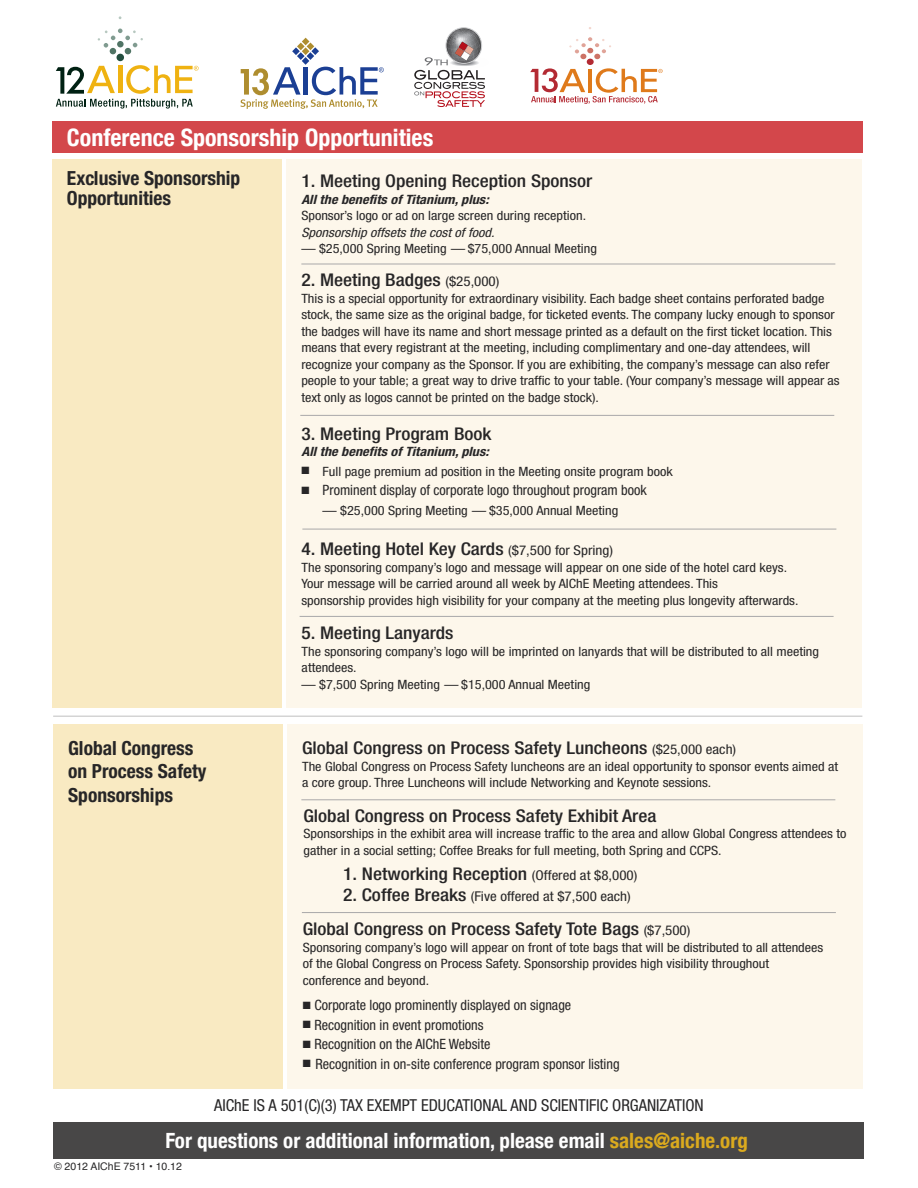
<style>
.page{position:relative;width:918px;height:1188px;background:#fff}
.page>*{position:absolute;margin:0;border:0;box-sizing:border-box;transform-origin:0 0}
.t1{font:700 condensed 24px "Helvetica Neue";color:#fff}
.t2{font:700 condensed 21px "Helvetica Neue";color:#fff}
.t3{font:700 condensed 19.5px/23.4px "Helvetica Neue";color:#272627}
.t4{font:500 condensed 17.55px "Helvetica Neue";color:#272627;scale:1.11 1}
.t5{font:condensed 16.5px "Helvetica Neue";color:#272627}
.t6{font:condensed 14.25px "Helvetica Neue";color:#272627}
.t7{font:condensed 13.5px "Helvetica Neue";color:#272627;scale:1.11 1}
.t8{font:condensed 12.9px/16.5px "Helvetica Neue";color:#272627;scale:1.11 1}
.t9{font:italic 700 condensed 12.9px "Helvetica Neue";letter-spacing:.005em;color:#272627;scale:1.11 1}
.t10{font:italic condensed 12.9px "Helvetica Neue";letter-spacing:.005em;color:#272627;scale:1.11 1}
.t11{font:10.5px "Helvetica";color:#272627}
.s1{font-style:italic}
.s2{font-weight:400;font-size:13.5px}
.s3{font-weight:500;font-size:17.55px}
.s4{color:#dbaa1e}
</style>
<div class="page">
<div style="left:287px;top:724px;width:576px;height:365px;background:#fdf7eb"></div>
<div style="left:53px;top:724px;width:230px;height:365px;background:#f9eac2"></div>
<div style="left:287px;top:159px;width:575px;height:549px;background:#fdf7eb"></div>
<div style="left:52px;top:159px;width:230px;height:549px;background:#f9eac2"></div>
<div style="left:52px;top:122px;width:810px;height:31px;background:#d3474b"></div>
<hr style="left:53px;top:715px;width:809px;height:2px;background:#d4d4d4">
<hr style="left:301px;top:264px;width:534px;height:1px;background:#a9a8a9">
<hr style="left:300px;top:415px;width:534px;height:1px;background:#a9a8a9">
<hr style="left:302px;top:529px;width:534px;height:1px;background:#a9a8a9">
<hr style="left:300px;top:616px;width:534px;height:1px;background:#a9a8a9">
<hr style="left:302px;top:912px;width:534px;height:1px;background:#a9a8a9">
<hr style="left:301px;top:800px;width:534px;height:1px;background:#a9a8a9">
<svg style="left:240px;top:38px;width:144px;height:71px"></svg>
<div style="left:587px;top:59px;width:7px;height:6px;background:#b32a33;border-radius:50%"></div>
<svg style="left:569px;top:37px;width:42px;height:22px"></svg>
<svg style="left:530px;top:68px;width:133px;height:36px"></svg>
<svg style="left:414px;top:28px;width:71px;height:79px"></svg>
<div style="left:54px;top:1122px;width:810px;height:37px;background:#484747"></div>
<div style="left:117px;top:54px;width:7px;height:7px;background:#224e3f;border-radius:50%"></div>
<svg style="left:98px;top:29px;width:45px;height:25px"></svg>
<svg style="left:56px;top:65px;width:143px;height:44px"></svg>
<h1 class="t1" style="left:67px;top:122px;width:368px">Conference Sponsorship Opportunities</h1>
<h3 class="t3" style="left:67px;top:170px;width:175px;line-height:19.5px">Exclusive Sponsorship<br>Opportunities</h3>
<h3 class="t3" style="left:68px;top:738px;width:140px">Global Congress on Process Safety<br>Sponsorships</h3>
<h3 class="t4" style="left:301px;top:174px;width:264px">1. Meeting Opening Reception Sponsor</h3>
<p class="t9" style="left:301px;top:194px;width:170px">All the benefits of Titanium, plus:</p>
<p class="t8" style="left:301px;top:208px;width:258px">Sponsor’s logo or ad on large screen during reception.</p>
<p class="t10" style="left:301px;top:227px;width:176px">Sponsorship offsets the cost of food.</p>
<p class="t8" style="left:301px;top:241px;width:268px">— $25,000 Spring Meeting <span class="s1">—</span> $75,000 Annual Meeting</p>
<h3 class="t4" style="left:301px;top:273px;width:180px">2. Meeting Badges <span class="s2">($25,000)</span></h3>
<p class="t8" style="left:301px;top:291px;width:487px">This is a special opportunity for extraordinary visibility. Each badge sheet contains perforated badge stock, the same size as the original badge, for ticketed events. The company lucky enough to sponsor the badges will have its name and short message printed as a default on the first ticket location. This means that every registrant at the meeting, including complimentary and one-day attendees, will recognize your company as the Sponsor. If you are exhibiting, the company’s message can also refer people to your table; a great way to drive traffic to your table. (Your company’s message will appear as text only as logos cannot be printed on the badge stock).</p>
<h3 class="t4" style="left:302px;top:427px;width:173px">3. Meeting Program Book</h3>
<p class="t9" style="left:302px;top:447px;width:170px">All the benefits of Titanium, plus:</p>
<p class="t8" style="left:302px;top:464px;width:336px">■ Full page premium ad position in the Meeting onsite program book</p>
<p class="t6" style="left:302px;top:485px;width:347px">■ Prominent display of corporate logo throughout program book</p>
<p class="t8" style="left:323px;top:503px;width:268px">— $25,000 Spring Meeting <span class="s1">—</span> $35,000 Annual Meeting</p>
<h3 class="t4" style="left:302px;top:543px;width:282px">4. Meeting Hotel Key Cards <span class="s2">($7,500 for Spring)</span></h3>
<p class="t8" style="left:302px;top:560px;width:449px">The sponsoring company’s logo and message will appear on one side of the hotel card keys.<br>Your message will be carried around all week by AIChE Meeting attendees. This<br>sponsorship provides high visibility for your company at the meeting plus longevity afterwards.</p>
<h3 class="t4" style="left:302px;top:627px;width:138px">5. Meeting Lanyards</h3>
<p class="t8" style="left:302px;top:644px;width:468px">The sponsoring company’s logo will be imprinted on lanyards that will be distributed to all meeting attendees.</p>
<p class="t8" style="left:302px;top:677px;width:262px">— $7,500 Spring Meeting <span class="s1">—</span> $15,000 Annual Meeting</p>
<h3 class="t4" style="left:302px;top:742px;width:393px">Global Congress on Process Safety Luncheons <span class="s2">($25,000 each)</span></h3>
<p class="t8" style="left:302px;top:759px;width:485px">The Global Congress on Process Safety luncheons are an ideal opportunity to sponsor events aimed at a core group. Three Luncheons will include Networking and Keynote sessions.</p>
<h3 class="t4" style="left:304px;top:809px;width:319px">Global Congress on Process Safety Exhibit Area</h3>
<p class="t8" style="left:304px;top:827px;width:491px">Sponsorships in the exhibit area will increase traffic to the area and allow Global Congress attendees to gather in a social setting; Coffee Breaks for full meeting, both Spring and CCPS.</p>
<h3 class="t4" style="left:343px;top:867px;width:267px">1. Networking Reception <span class="s2">(Offered at $8,000)</span></h3>
<p class="t7" style="left:343px;top:891px;width:261px"><span class="s3">2. Coffee Breaks</span> (Five offered at $7,500 each)</p>
<h3 class="t4" style="left:303px;top:923px;width:351px">Global Congress on Process Safety Tote Bags <span class="s2">($7,500)</span></h3>
<p class="t8" style="left:303px;top:940px;width:471px">Sponsoring company’s logo will appear on front of tote bags that will be distributed to all attendees of the Global Congress on Process Safety. Sponsorship provides high visibility throughout conference and beyond.</p>
<p class="t6" style="left:303px;top:1000px;width:270px">■ Corporate logo prominently displayed on signage</p>
<p class="t6" style="left:303px;top:1020px;width:182px">■ Recognition in event promotions</p>
<p class="t6" style="left:303px;top:1039px;width:189px">■ Recognition on the AIChE Website</p>
<p class="t6" style="left:303px;top:1059px;width:318px">■ Recognition in on-site conference program sponsor listing</p>
<p class="t5" style="left:214px;top:1099px;width:491px">AIChE IS A 501(C)(3) TAX EXEMPT EDUCATIONAL AND SCIENTIFIC ORGANIZATION</p>
<h2 class="t2" style="left:166px;top:1127px;width:584px">For questions or additional information, please email <span class="s4">sales@aiche.org</span></h2>
<p class="t11" style="left:54px;top:1162px;width:129px">© 2012 AIChE 7511 • 10.12</p>
</div>
